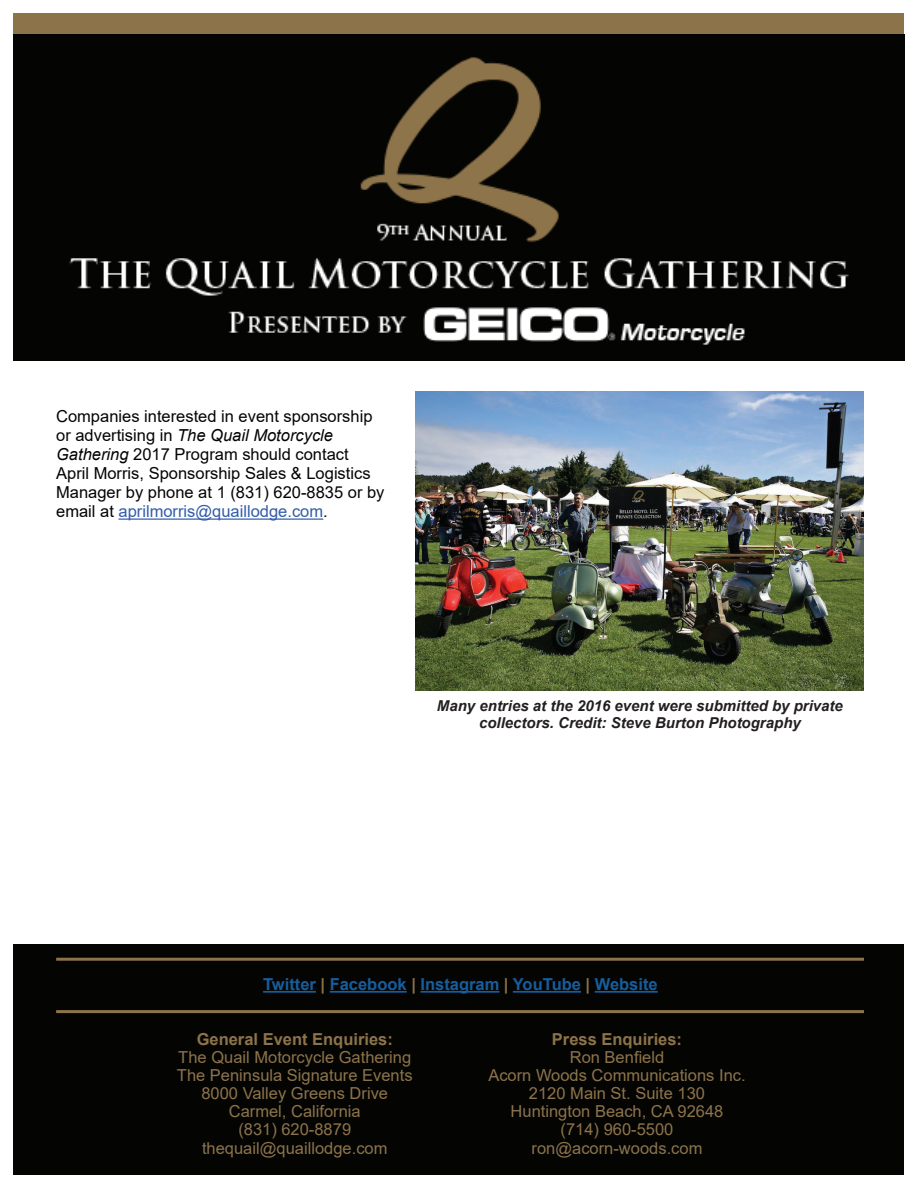
<style>
.page{position:relative;width:918px;height:1188px;background:#fff}
.page>*{position:absolute;margin:0;border:0;box-sizing:border-box;transform-origin:0 0}
.t1{font:16.5px/18.1px "Arial";color:#8d734a;text-align:center}
.t2{font:16.5px/18.9px "Arial";color:#040503}
.t3{font:700 16.5px "Arial";color:#175d9e}
.t4{font:700 16.5px "Arial";color:#8d734a}
.t5{font:italic 700 15px/16.5px "Arial";color:#231f20;text-align:center}
.s1{font-style:italic}
.s2{color:#325caa}
.s3{color:#8d734a}
</style>
<div class="page">
<div style="left:14px;top:14px;width:890px;height:21px;background:#8d734a"></div>
<img style="left:14px;top:34px;width:890px;height:327px">
<hr style="left:119px;top:519px;width:204px;height:1px;background:#325caa">
<img style="left:416px;top:392px;width:448px;height:298px">
<div style="left:14px;top:944px;width:890px;height:230px;background:#040503"></div>
<hr style="left:263px;top:991px;width:53px;height:2px;background:#175d9e">
<hr style="left:330px;top:991px;width:77px;height:2px;background:#175d9e">
<hr style="left:421px;top:991px;width:78px;height:2px;background:#175d9e">
<hr style="left:513px;top:991px;width:68px;height:2px;background:#175d9e">
<hr style="left:595px;top:991px;width:63px;height:2px;background:#175d9e">
<hr style="left:56px;top:958px;width:808px;height:3px;background:#8d734a">
<hr style="left:56px;top:1010px;width:808px;height:3px;background:#8d734a">
<p class="t2" style="left:56px;top:407px;width:330px">Companies interested in event sponsorship or advertising in <span class="s1">The Quail Motorcycle Gathering</span> 2017 Program should contact April Morris, Sponsorship Sales &amp; Logistics Manager by phone at 1 (831) 620-8835 or by email at <span class="s2">aprilmorris@quaillodge.com</span>.</p>
<p class="t5" style="left:437px;top:698px;width:407px">Many entries at the 2016 event were submitted by private collectors. Credit: Steve Burton Photography</p>
<p class="t3" style="left:263px;top:973px;width:396px">Twitter <span class="s3">|</span> Facebook <span class="s3">|</span> Instagram <span class="s3">|</span> YouTube <span class="s3">|</span> Website</p>
<p class="t4" style="left:197px;top:1027px;width:198px">General Event Enquiries:</p>
<p class="t1" style="left:177px;top:1048px;width:237px">The Quail Motorcycle Gathering<br>The Peninsula Signature Events<br>8000 Valley Greens Drive<br>Carmel, California<br>(831) 620-8879 thequail@quaillodge.com</p>
<p class="t4" style="left:552px;top:1027px;width:132px">Press Enquiries:</p>
<p class="t1" style="left:488px;top:1048px;width:259px">Ron Benfield<br>Acorn Woods Communications Inc.<br>2120 Main St. Suite 130<br>Huntington Beach, CA 92648<br>(714) 960-5500 ron@acorn-woods.com</p>
</div>
